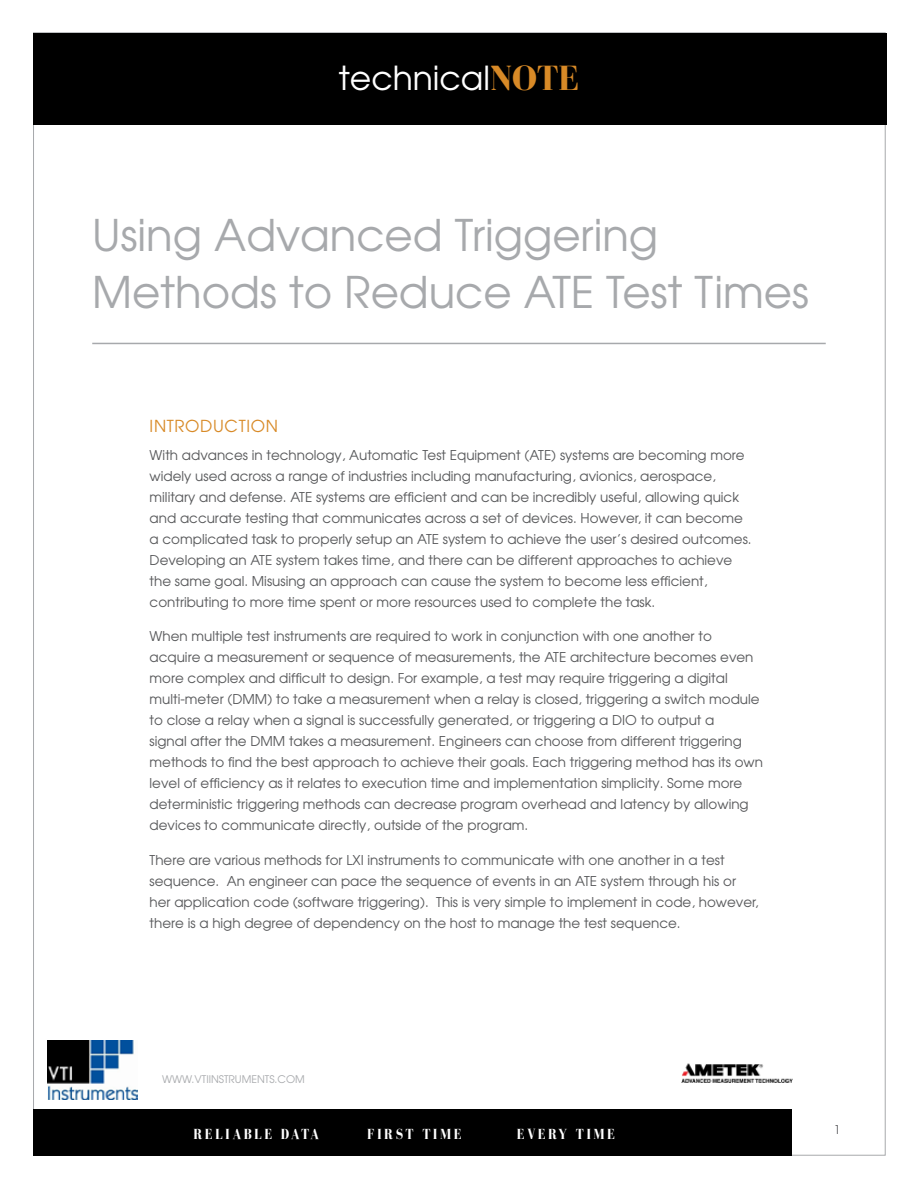
<style>
.page{position:relative;width:918px;height:1188px;background:#fff}
.page>*{position:absolute;margin:0;border:0;box-sizing:border-box;transform-origin:0 0}
.t1{font:43.5px/57px "Avant Garde";color:#a7a9ac}
.t2{font:33px "Avant Garde";color:#fff}
.t3{font:16.5px "Avant Garde";letter-spacing:.04em;color:#d88a27}
.t4{font:700 15px "Bodoni FLF";letter-spacing:.18em;color:#fff;scale:.9 1}
.t5{font:13.5px/21px "Avant Garde";color:#58595b}
.t6{font:12px "Avant Garde";color:#58595b}
.t7{font:10.5px "Avant Garde";color:#a7a9ac}
.s1{font-family:"Bodoni FLF";font-weight:700;font-size:36px;color:#d88a27}
</style>
<div class="page">
<img style="left:47px;top:1040px;width:91px;height:59px">
<img style="left:682px;top:1063px;width:111px;height:20px">
<div style="left:33px;top:33px;width:853px;height:92px;background:#000"></div>
<div style="left:33px;top:1109px;width:758px;height:47px;background:#000"></div>
<hr style="left:92px;top:343px;width:734px;height:1px;background:#a7a9ac">
<h2 class="t2" style="left:339px;top:58px;width:242px">technical<span class="s1">NOTE</span></h2>
<h1 class="t1" style="left:92px;top:206px;width:718px">Using Advanced Triggering<br>Methods to Reduce ATE Test Times</h1>
<p class="t3" style="left:150px;top:416px;width:130px">Introduction</p>
<p class="t5" style="left:150px;top:444px;width:604px">With advances in technology, Automatic Test Equipment (ATE) systems are becoming more widely used across a range of industries including manufacturing, avionics, aerospace, military and defense. ATE systems are efficient and can be incredibly useful, allowing quick and accurate testing that communicates across a set of devices. However, it can become a complicated task to properly setup an ATE system to achieve the user’s desired outcomes.<br>Developing an ATE system takes time, and there can be different approaches to achieve the same goal. Misusing an approach can cause the system to become less efficient, contributing to more time spent or more resources used to complete the task.</p>
<p class="t5" style="left:150px;top:626px;width:605px">When multiple test instruments are required to work in conjunction with one another to acquire a measurement or sequence of measurements, the ATE architecture becomes even more complex and difficult to design. For example, a test may require triggering a digital multi-meter (DMM</p>
<p class="t5" style="left:150px;top:689px;width:612px;text-indent:118px">) to take a measurement when a relay is closed, triggering a switch module to close a relay when a signal is successfully generated, or triggering a DIO</p>
<p class="t5" style="left:641px;top:710px;width:75px">to output a</p>
<p class="t5" style="left:150px;top:731px;width:615px;text-indent:139px">takes a measurement. Engineers can choose from different triggering methods to find the best approach to achieve their goals. Each triggering method has its own level of efficiency as it relates to execution time and implementation simplicity. Some more deterministic triggering methods can decrease program overhead and latency by allowing devices to communicate directly, outside of the program.</p>
<p class="t5" style="left:150px;top:849px;width:610px">There are various methods for LXI instruments to communicate with one another in a test sequence. An engineer can pace the sequence of events in an ATE system through his or her application code (software triggering). This is very simple to implement in code, however, there is a high degree of dependency on the host to manage the test sequence.</p>
<p class="t5" style="left:150px;top:731px;width:113px">signal after the DMM</p>
<p class="t7" style="left:162px;top:1072px;width:144px">www.vtiinstruments.com</p>
<p class="t4" style="left:193px;top:1126px;width:141px">RELIABLE DATA</p>
<p class="t4" style="left:367px;top:1126px;width:106px">FIRST TIME</p>
<p class="t4" style="left:517px;top:1126px;width:110px">EVERY TIME</p>
<p class="t6" style="left:834px;top:1122px;width:8px">1</p>
</div>
